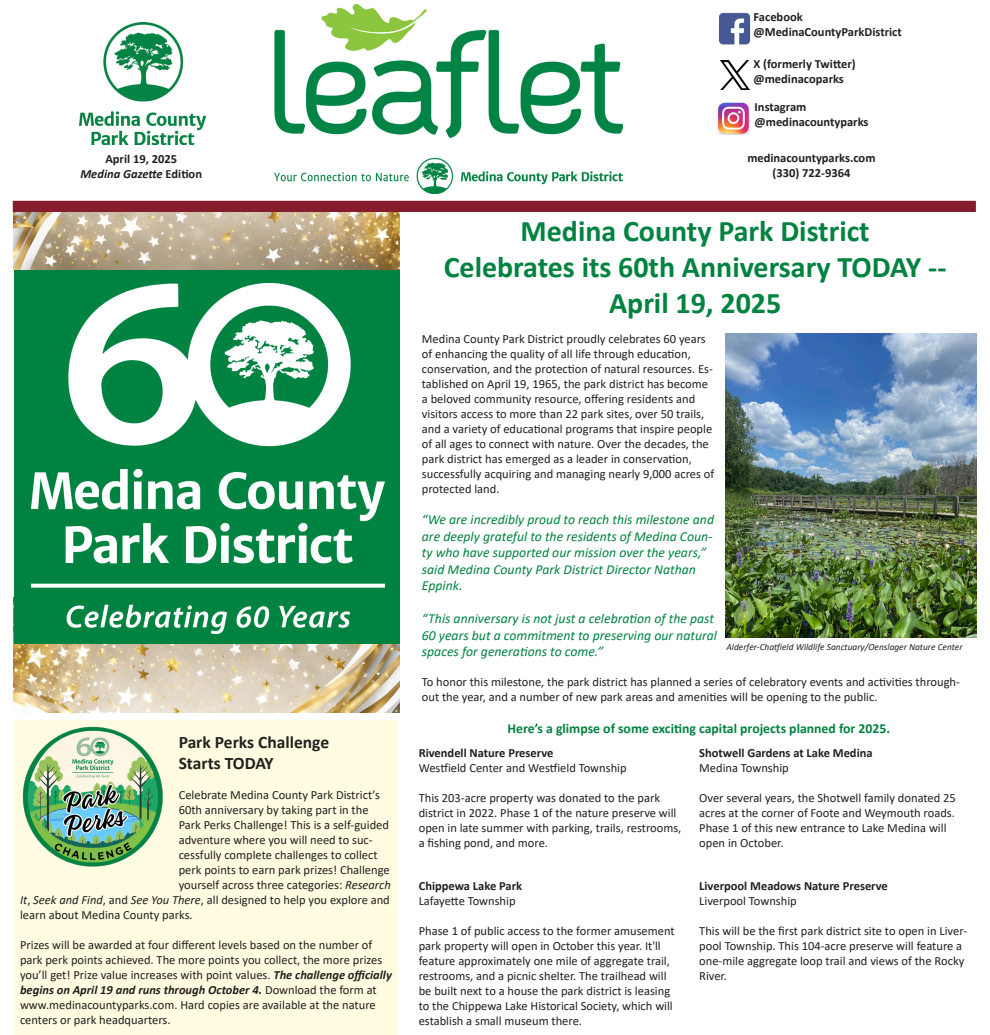
<style>
.page{position:relative;width:990px;height:1035px;background:#fff}
.page>*{position:absolute;margin:0;border:0;box-sizing:border-box;transform-origin:0 0}
.t1{font:700 30px "Calibri";color:#008240}
.t2{font:700 17.5px "Calibri";color:#231f20}
.t3{font:italic 13.75px/16.5px "Calibri";color:#008240}
.t4{font:700 13.75px "Calibri";color:#008240}
.t5{font:12.5px/15px "Calibri";color:#231f20}
.t6{font:700 12.5px/15px "Calibri";color:#231f20}
.t7{font:italic 9.38px "Calibri";color:#231f20}
.s1{font-style:italic}
.s2{font-weight:700;font-style:italic}
</style>
<div class="page">
<img style="left:275px;top:4px;width:348px;height:190px">
<img style="left:716px;top:102px;width:33px;height:33px">
<img style="left:719px;top:12px;width:32px;height:33px">
<div style="left:13px;top:201px;width:963px;height:11px;background:#851d2f"></div>
<img style="left:721px;top:60px;width:28px;height:29px">
<div style="left:14px;top:721px;width:384px;height:314px;background:#fffce1"></div>
<img style="left:14px;top:644px;width:385px;height:69px">
<div style="left:14px;top:212px;width:385px;height:432px;background:#008240"></div>
<img style="left:32px;top:284px;width:353px;height:349px">
<img style="left:14px;top:212px;width:385px;height:57px">
<img style="left:16px;top:720px;width:151px;height:147px">
<img style="left:79px;top:22px;width:126px;height:123px">
<img style="left:726px;top:334px;width:251px;height:303px">
<p class="t6" style="left:754px;top:9px;width:150px">Facebook @MedinaCountyParkDistrict</p>
<p class="t6" style="left:754px;top:56px;width:104px">X (formerly Twitter) @medinacoparks</p>
<p class="t6" style="left:755px;top:99px;width:115px">Instagram @medinacountyparks</p>
<p class="t6" style="left:80px;top:151px;width:123px;text-align:center">April 19, 2025<br><span class="s1">Medina Gazette</span> Edition</p>
<p class="t6" style="left:747px;top:150px;width:130px;text-align:center">medinacountyparks.com (330) 722-9364</p>
<p class="t2" style="left:179px;top:730px;width:152px">Park Perks Challenge</p>
<p class="t2" style="left:179px;top:751px;width:96px">Starts TODAY</p>
<p class="t5" style="left:179px;top:787px;width:203px">Celebrate Medina County Park District’s</p>
<p class="t5" style="left:179px;top:802px;width:191px">60th anniversary by taking part in the</p>
<p class="t5" style="left:179px;top:817px;width:212px">Park Perks Challenge! This is a self-guided</p>
<p class="t5" style="left:179px;top:832px;width:196px">adventure where you will need to suc-</p>
<p class="t5" style="left:179px;top:847px;width:200px">cessfully complete challenges to collect</p>
<p class="t5" style="left:179px;top:862px;width:213px">perk points to earn park prizes! Challenge</p>
<p class="t5" style="left:179px;top:877px;width:214px">yourself across three categories: <span class="s1">Research</span></p>
<p class="t5" style="left:20px;top:892px;width:371px"><span class="s1">It</span>, <span class="s1">Seek and Find</span>, and <span class="s1">See You There</span>, all designed to help you explore and</p>
<p class="t5" style="left:20px;top:907px;width:174px">learn about Medina County parks.</p>
<p class="t5" style="left:20px;top:937px;width:373px">Prizes will be awarded at four different levels based on the number of park perk points achieved. The more points you collect, the more prizes you’ll get! Prize value increases with point values. <span class="s2">The challenge officially begins on April 19 and runs through October 4.</span> Download the form at www.medinacountyparks.com. Hard copies are available at the nature centers or park headquarters.</p>
<p class="t1" style="left:521px;top:210px;width:351px">Medina County Park District</p>
<p class="t1" style="left:444px;top:246px;width:504px">Celebrates its 60th Anniversary TODAY --</p>
<p class="t1" style="left:609px;top:282px;width:174px">April 19, 2025</p>
<p class="t5" style="left:422px;top:331px;width:294px">Medina County Park District proudly celebrates 60 years of enhancing the quality of all life through education, conservation, and the protection of natural resources. Es&shy;tablished on April 19, 1965, the park district has become a beloved community resource, offering residents and visitors access to more than 22 park sites, over 50 trails, and a variety of educational programs that inspire people of all ages to connect with nature. Over the decades, the park district has emerged as a leader in conservation, successfully acquiring and managing nearly 9,000 acres of protected land.</p>
<p class="t3" style="left:422px;top:511px;width:294px">“We are incredibly proud to reach this milestone and are deeply grateful to the residents of Medina Coun&shy;ty who have supported our mission over the years,” said Medina County Park District Director Nathan Eppink.</p>
<p class="t3" style="left:422px;top:610px;width:297px">“This anniversary is not just a celebration of the past<br>60 years but a commitment to preserving our natural spaces for generations to come.”</p>
<p class="t5" style="left:422px;top:674px;width:540px">To honor this milestone, the park district has planned a series of celebratory events and activities through&shy;out the year, and a number of new park areas and amenities will be opening to the public.</p>
<p class="t4" style="left:508px;top:718px;width:384px">Here’s a glimpse of some exciting capital projects planned for 2025.</p>
<p class="t7" style="left:727px;top:640px;width:238px">Alderfer-Chatfield Wildlife Sanctuary/Oenslager Nature Center</p>
<p class="t6" style="left:419px;top:745px;width:136px">Rivendell Nature Preserve</p>
<p class="t5" style="left:419px;top:760px;width:209px">Westfield Center and Westfield Township</p>
<p class="t5" style="left:419px;top:790px;width:264px">This 203-acre property was donated to the park district in 2022. Phase 1 of the nature preserve will open in late summer with parking, trails, restrooms, a fishing pond, and more.</p>
<p class="t6" style="left:419px;top:878px;width:105px">Chippewa Lake Park</p>
<p class="t5" style="left:419px;top:893px;width:98px">Lafayette Township</p>
<p class="t5" style="left:419px;top:923px;width:257px">Phase 1 of public access to the former amusement park property will open in October this year. It'll feature approximately one mile of aggregate trail, restrooms, and a picnic shelter. The trailhead will be built next to a house the park district is leasing to the Chippewa Lake Historical Society, which will establish a small museum there.</p>
<p class="t6" style="left:699px;top:745px;width:175px">Shotwell Gardens at Lake Medina</p>
<p class="t5" style="left:699px;top:760px;width:91px">Medina Township</p>
<p class="t5" style="left:699px;top:790px;width:258px">Over several years, the Shotwell family donated 25 acres at the corner of Foote and Weymouth roads.<br>Phase 1 of this new entrance to Lake Medina will open in October.</p>
<p class="t6" style="left:699px;top:878px;width:190px">Liverpool Meadows Nature Preserve</p>
<p class="t5" style="left:699px;top:893px;width:99px">Liverpool Township</p>
<p class="t5" style="left:699px;top:923px;width:269px">This will be the first park district site to open in Liver&shy;pool Township. This 104-acre preserve will feature a one-mile aggregate loop trail and views of the Rocky River.</p>
</div>
